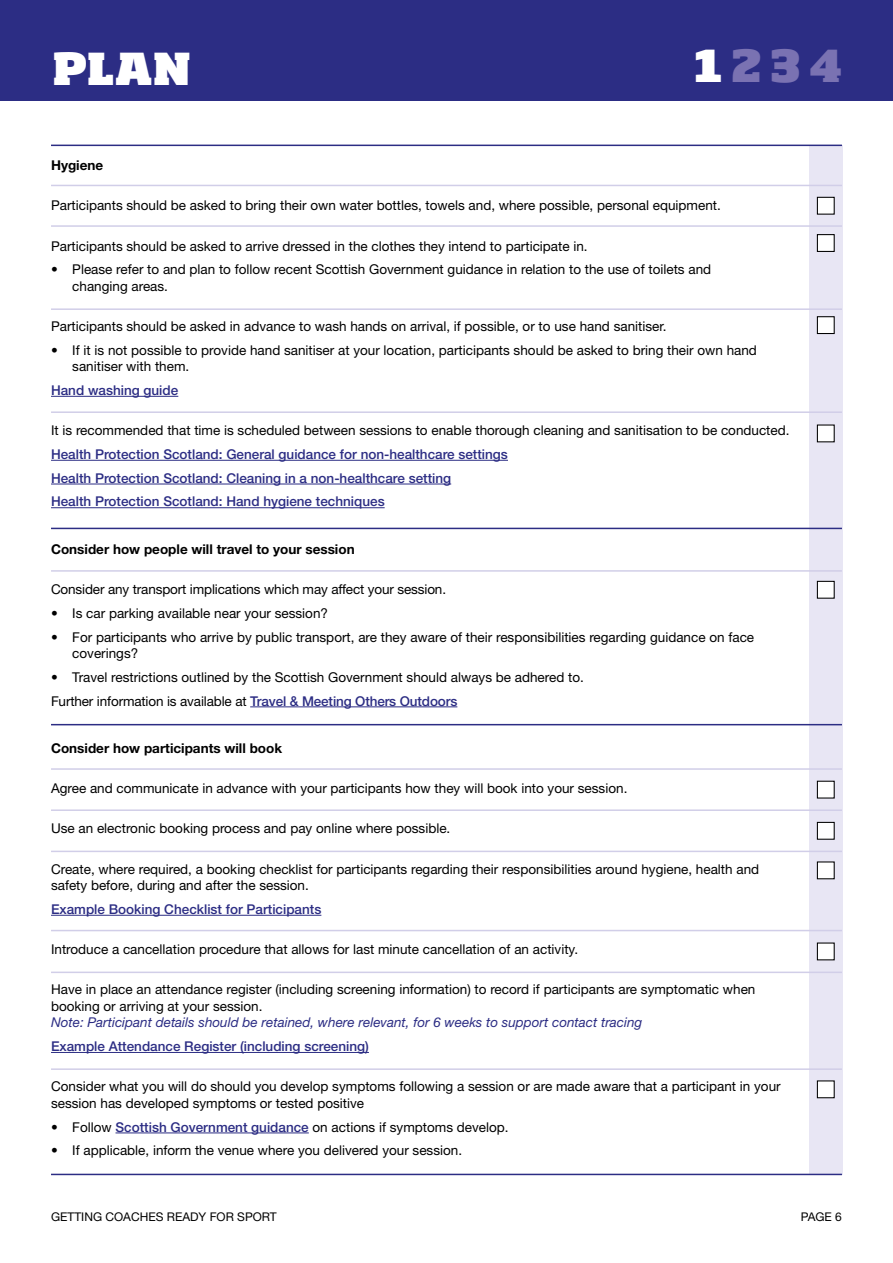
<style>
.page{position:relative;width:893px;height:1263px;background:#fff}
.page>*{position:absolute;margin:0;border:0;box-sizing:border-box;transform-origin:0 0}
.t1{font:800 43.5px "Soho Std";color:#fff}
.t2{font:800 43.5px "Soho Std";color:#7a72b2}
.tablecopy{font:13.5px/16.5px "Helvetica Neue";color:#000}
.tablecopy-2{font:500 13.5px "Helvetica Neue";color:#2c2d84}
.tablecopy-3{font:700 13.5px "Helvetica Neue";color:#000}
.t3{font:12px "Helvetica Neue";color:#000}
.s1{color:#fff}
.s2{font-weight:500;color:#2c2d84}
.s3{font-style:italic;color:#2c2d84}
</style>
<div class="page">
<div style="left:1px;top:1px;width:891px;height:99px;background:#2c2d84"></div>
<div style="left:0;top:0;width:893px;height:101px;border:2px solid #2c2d84"></div>
<div style="left:809px;top:145px;width:33px;height:1030px;background:#e8e6f4"></div>
<div style="left:817px;top:197px;width:17px;height:17px;background:#fff"></div>
<div style="left:817px;top:197px;width:18px;height:18px;border:1px solid #000"></div>
<div style="left:817px;top:425px;width:17px;height:17px;background:#fff"></div>
<div style="left:817px;top:317px;width:17px;height:16px;background:#fff"></div>
<div style="left:817px;top:316px;width:18px;height:18px;border:1px solid #000"></div>
<div style="left:817px;top:235px;width:17px;height:16px;background:#fff"></div>
<div style="left:817px;top:234px;width:18px;height:18px;border:1px solid #000"></div>
<div style="left:817px;top:581px;width:17px;height:17px;background:#fff"></div>
<div style="left:817px;top:581px;width:18px;height:18px;border:1px solid #000"></div>
<div style="left:817px;top:943px;width:17px;height:17px;background:#fff"></div>
<div style="left:817px;top:1081px;width:17px;height:17px;background:#fff"></div>
<div style="left:817px;top:1080px;width:18px;height:18px;border:1px solid #000"></div>
<div style="left:817px;top:822px;width:17px;height:17px;background:#fff"></div>
<div style="left:817px;top:822px;width:18px;height:18px;border:1px solid #000"></div>
<div style="left:817px;top:781px;width:17px;height:17px;background:#fff"></div>
<div style="left:817px;top:781px;width:18px;height:17px;border:1px solid #000"></div>
<div style="left:817px;top:862px;width:17px;height:17px;background:#fff"></div>
<hr style="left:51px;top:396px;width:127px;height:1px;background:#2c2d84">
<hr style="left:51px;top:460px;width:457px;height:1px;background:#2c2d84">
<hr style="left:51px;top:484px;width:400px;height:1px;background:#2c2d84">
<hr style="left:51px;top:507px;width:334px;height:1px;background:#2c2d84">
<hr style="left:250px;top:706px;width:207px;height:1px;background:#2c2d84">
<hr style="left:51px;top:915px;width:270px;height:1px;background:#2c2d84">
<hr style="left:51px;top:1052px;width:318px;height:1px;background:#2c2d84">
<hr style="left:116px;top:1132px;width:193px;height:1px;background:#2c2d84">
<hr style="left:51px;top:145px;width:791px;height:1px;background:#2c2d84">
<hr style="left:51px;top:528px;width:791px;height:1px;background:#2c2d84">
<hr style="left:51px;top:724px;width:791px;height:1px;background:#2c2d84">
<hr style="left:51px;top:1174px;width:791px;height:1px;background:#2c2d84">
<hr style="left:51px;top:185px;width:791px;height:1px;background:#d1cee8">
<hr style="left:51px;top:225px;width:791px;height:2px;background:#d1cee8">
<hr style="left:51px;top:308px;width:791px;height:2px;background:#d1cee8">
<hr style="left:51px;top:570px;width:791px;height:2px;background:#d1cee8">
<hr style="left:51px;top:930px;width:791px;height:1px;background:#d1cee8">
<hr style="left:51px;top:768px;width:791px;height:2px;background:#d1cee8">
<hr style="left:51px;top:851px;width:791px;height:1px;background:#d1cee8">
<hr style="left:51px;top:809px;width:791px;height:2px;background:#d1cee8">
<hr style="left:51px;top:971px;width:791px;height:2px;background:#d1cee8">
<hr style="left:51px;top:1068px;width:791px;height:2px;background:#d1cee8">
<hr style="left:51px;top:411px;width:791px;height:2px;background:#d1cee8">
<p class="t1" style="left:53px;top:40px;width:139px">PLAN</p>
<p class="t2" style="left:694px;top:37px;width:149px"><span class="s1">1</span> 2 3 4</p>
<p class="tablecopy-3" style="left:51px;top:157px;width:54px">Hygiene</p>
<p class="tablecopy" style="left:51px;top:197px;width:671px">Participants should be asked to bring their own water bottles, towels and, where possible, personal equipment.</p>
<p class="tablecopy" style="left:51px;top:237px;width:538px">Participants should be asked to arrive dressed in the clothes they intend to participate in.</p>
<p class="tablecopy" style="left:72px;top:261px;width:640px;text-indent:-21px">• Please refer to and plan to follow recent Scottish Government guidance in relation to the use of toilets and changing areas.</p>
<p class="tablecopy" style="left:51px;top:318px;width:617px">Participants should be asked in advance to wash hands on arrival, if possible, or to use hand sanitiser.</p>
<p class="tablecopy" style="left:72px;top:341px;width:686px;text-indent:-21px">• If it is not possible to provide hand sanitiser at your location, participants should be asked to bring their own hand sanitiser with them.</p>
<p class="tablecopy-2" style="left:51px;top:382px;width:129px">Hand washing guide</p>
<p class="tablecopy" style="left:51px;top:422px;width:740px">It is recommended that time is scheduled between sessions to enable thorough cleaning and sanitisation to be conducted.</p>
<p class="tablecopy-2" style="left:51px;top:446px;width:458px">Health Protection Scotland: General guidance for non-healthcare settings</p>
<p class="tablecopy-2" style="left:51px;top:470px;width:402px">Health Protection Scotland: Cleaning in a non-healthcare setting</p>
<p class="tablecopy-2" style="left:51px;top:493px;width:335px">Health Protection Scotland: Hand hygiene techniques</p>
<p class="tablecopy-3" style="left:51px;top:541px;width:305px">Consider how people will travel to your session</p>
<p class="tablecopy" style="left:51px;top:581px;width:397px">Consider any transport implications which may affect your session.</p>
<p class="tablecopy" style="left:51px;top:605px;width:279px">• Is car parking available near your session?</p>
<p class="tablecopy" style="left:72px;top:628px;width:683px;text-indent:-21px">• For participants who arrive by public transport, are they aware of their responsibilities regarding guidance on face coverings?</p>
<p class="tablecopy" style="left:51px;top:668px;width:534px">• Travel restrictions outlined by the Scottish Government should always be adhered to.</p>
<p class="tablecopy" style="left:51px;top:692px;width:408px">Further information is available at <span class="s2">Travel &amp; Meeting Others Outdoors</span></p>
<p class="tablecopy-3" style="left:51px;top:740px;width:233px">Consider how participants will book</p>
<p class="tablecopy" style="left:51px;top:780px;width:578px">Agree and communicate in advance with your participants how they will book into your session.</p>
<p class="tablecopy" style="left:51px;top:820px;width:401px">Use an electronic booking process and pay online where possible.</p>
<p class="tablecopy" style="left:51px;top:860px;width:710px">Create, where required, a booking checklist for participants regarding their responsibilities around hygiene, health and safety before, during and after the session.</p>
<p class="tablecopy-2" style="left:51px;top:901px;width:272px">Example Booking Checklist for Participants</p>
<p class="tablecopy" style="left:51px;top:941px;width:529px">Introduce a cancellation procedure that allows for last minute cancellation of an activity.</p>
<p class="tablecopy" style="left:51px;top:981px;width:706px">Have in place an attendance register (including screening information) to record if participants are symptomatic when booking or arriving at your session.<br><span class="s3">Note: Participant details should be retained, where relevant, for 6 weeks to support contact tracing</span></p>
<p class="tablecopy-2" style="left:51px;top:1038px;width:319px">Example Attendance Register (including screening)</p>
<p class="tablecopy" style="left:51px;top:1078px;width:731px">Consider what you will do should you develop symptoms following a session or are made aware that a participant in your session has developed symptoms or tested positive</p>
<p class="tablecopy" style="left:51px;top:1118px;width:459px">• Follow <span class="s2">Scottish Government guidance</span> on actions if symptoms develop.</p>
<p class="tablecopy" style="left:51px;top:1142px;width:413px">• If applicable, inform the venue where you delivered your session.</p>
<p class="t3" style="left:51px;top:1210px;width:227px">GETTING COACHES READY FOR SPORT</p>
<p class="t3" style="left:801px;top:1210px;width:43px">PAGE 6</p>
</div>
